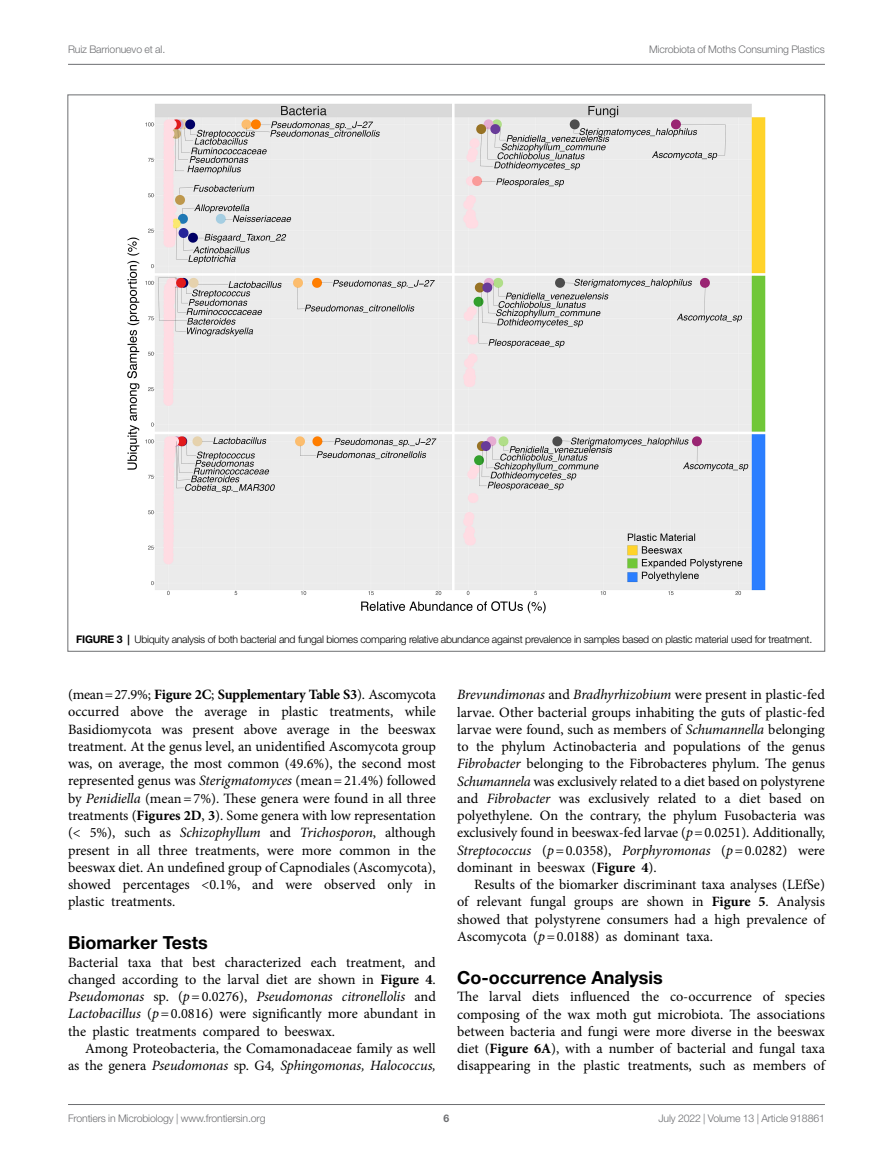
<style>
.page{position:relative;width:893px;height:1170px;background:#fff}
.page>*{position:absolute;margin:0;border:0;box-sizing:border-box;transform-origin:0 0}
.HEAD_2{font:700 18px "Helvetica Neue LT Std";color:#000}
.TEXT{font:14.25px/17.2px "Minion Pro";letter-spacing:-.005em;color:#000;text-align:justify}
.TEXT_FLUSH{font:14.25px/17.2px "Minion Pro";color:#000;text-align:justify}
.FIG_LEG{font:300 10.5px "Helvetica Neue LT Std";letter-spacing:-.025em;color:#000}
.t1{font:300 10.5px "Helvetica Neue LT Std";letter-spacing:-.015em;color:#6d6e71}
.t2{font:700 10.5px "Helvetica Neue LT Std";color:#6d6e71}
.s1{font-weight:700}
.s2{font-style:italic}
</style>
<div class="page">
<hr style="left:68px;top:64px;width:757px;height:1px;background:#6d6e71">
<hr style="left:68px;top:1104px;width:757px;height:1px;background:#6d6e71">
<img style="left:127px;top:104px;width:638px;height:509px">
<p class="t1" style="left:68px;top:42px;width:99px">Ruiz Barrionuevo et al.</p>
<p class="t1" style="left:649px;top:42px;width:177px">Microbiota of Moths Consuming Plastics</p>
<p class="FIG_LEG" style="left:76px;top:632px;width:737px"><span class="s1">FIGURE 3 |</span> Ubiquity analysis of both bacterial and fungal biomes comparing relative abundance against prevalence in samples based on plastic material used for treatment.</p>
<p class="TEXT" style="left:68px;top:686px;width:369px">(mean=27.9%; <span class="s1">Figure 2C</span>; <span class="s1">Supplementary Table S3</span>). Ascomycota occurred above the average in plastic treatments, while Basidiomycota was present above average in the beeswax treatment. At the genus level, an unidentified Ascomycota group was, on average, the most common (49.6%), the second most represented genus was <span class="s2">Sterigmatomyces</span> (mean=21.4%) followed by <span class="s2">Penidiella</span> (mean=7%). These genera were found in all three treatments (<span class="s1">Figures 2D</span>, <span class="s1">3</span>). Some genera with low representation (&lt; 5%), such as <span class="s2">Schizophyllum</span> and <span class="s2">Trichosporon</span>, although present in all three treatments, were more common in the beeswax diet. An undefined group of Capnodiales (Ascomycota), showed percentages &lt;0.1%, and were observed only in plastic treatments.</p>
<p class="HEAD_2" style="left:68px;top:931px;width:141px">Biomarker Tests</p>
<p class="TEXT_FLUSH" style="left:68px;top:953px;width:369px">Bacterial taxa that best characterized each treatment, and changed according to the larval diet are shown in <span class="s1">Figure 4</span>.<br><span class="s2">Pseudomonas</span> sp. (<span class="s2">p</span>=0.0276), <span class="s2">Pseudomonas citronellolis</span> and <span class="s2">Lactobacillus</span> (<span class="s2">p</span>=0.0816) were significantly more abundant in the plastic treatments compared to beeswax.</p>
<p class="TEXT" style="left:68px;top:1039px;width:369px;text-align:right">Among Proteobacteria, the Comamonadaceae family as well<br>as the genera <span class="s2">Pseudomonas</span> sp. G4<span class="s2">, Sphingomonas, Halococcus,</span></p>
<p class="TEXT" style="left:457px;top:686px;width:369px"><span class="s2">Brevundimonas</span> and <span class="s2">Bradhyrhizobium</span> were present in plastic-fed larvae. Other bacterial groups inhabiting the guts of plastic-fed larvae were found, such as members of <span class="s2">Schumannella</span> belonging to the phylum Actinobacteria and populations of the genus <span class="s2">Fibrobacter</span> belonging to the Fibrobacteres phylum. The genus <span class="s2">Schumannela</span> was exclusively related to a diet based on polystyrene and <span class="s2">Fibrobacter</span> was exclusively related to a diet based on polyethylene. On the contrary, the phylum Fusobacteria was exclusively found in beeswax-fed larvae (<span class="s2">p</span>=0.0251). Additionally, <span class="s2">Streptococcus</span> (<span class="s2">p</span>=0.0358), <span class="s2">Porphyromonas</span> (<span class="s2">p</span>=0.0282) were dominant in beeswax (<span class="s1">Figure 4</span>).</p>
<p class="TEXT" style="left:457px;top:876px;width:369px;text-indent:17px">Results of the biomarker discriminant taxa analyses (LEfSe) of relevant fungal groups are shown in <span class="s1">Figure 5</span>. Analysis showed that polystyrene consumers had a high prevalence of Ascomycota (<span class="s2">p</span>=0.0188) as dominant taxa.</p>
<p class="HEAD_2" style="left:457px;top:966px;width:207px">Co-occurrence Analysis</p>
<p class="TEXT_FLUSH" style="left:457px;top:988px;width:369px">The larval diets influenced the co-occurrence of species composing of the wax moth gut microbiota. The associations between bacteria and fungi were more diverse in the beeswax diet (<span class="s1">Figure 6A</span>), with a number of bacterial and fungal taxa disappearing in the plastic treatments, such as members of</p>
<p class="t1" style="left:68px;top:1111px;width:199px">Frontiers in Microbiology | www.frontiersin.org</p>
<p class="t2" style="left:444px;top:1111px;width:7px">6</p>
<p class="t1" style="left:658px;top:1111px;width:168px">July 2022 | Volume 13 | Article 918861</p>
</div>
